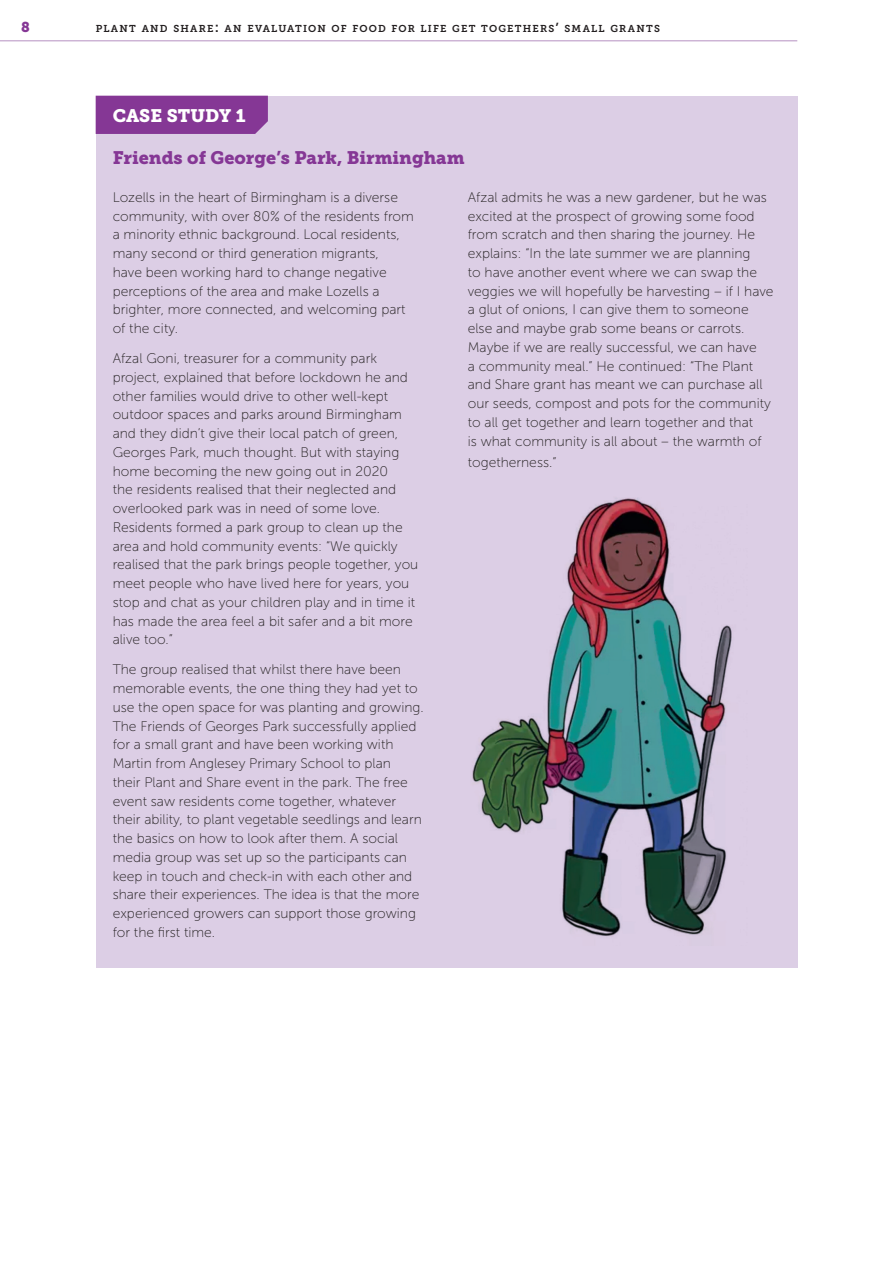
<style>
.page{position:relative;width:893px;height:1263px;background:#fff}
.page>*{position:absolute;margin:0;border:0;box-sizing:border-box;transform-origin:0 0}
.subhead{font:18px "Museo Slab 900";color:#853795}
.table_head{font:18px "Museo Slab 900";color:#fff}
.t1{font:14.25px "Museo Slab 900";color:#853795}
.bullet_point_in_tabl{font:13.8px/18.8px "Museo Sans 100";color:#231f20}
.t2{font:10.05px "Museo Slab 700";letter-spacing:.12em;color:#231f20}
.s1{font-size:14.25px}
</style>
<div class="page">
<hr style="left:0;top:40px;width:797px;height:1px;background:#b690c2">
<div style="left:96px;top:96px;width:701px;height:871px;background:#dccee5"></div>
<div style="left:96px;top:96px;width:172px;height:38px;background:#853795"></div>
<img style="left:472px;top:498px;width:260px;height:439px">
<p class="t1" style="left:21px;top:19px;width:10px">8</p>
<p class="t2" style="left:96px;top:23px;width:566px">PLANT AND SHARE<span class="s1">:</span> AN EVALUATION OF FOOD FOR LIFE GET TOGETHERS<span class="s1">’</span> SMALL GRANTS</p>
<p class="table_head" style="left:113px;top:105px;width:134px">CASE STUDY 1</p>
<p class="subhead" style="left:113px;top:147px;width:353px">Friends of George’s Park, Birmingham</p>
<p class="bullet_point_in_tabl" style="left:113px;top:188px;width:303px">Lozells in the heart of Birmingham is a diverse community, with over 80% of the residents from a minority ethnic background. Local residents, many second or third generation migrants,<br>have been working hard to change negative perceptions of the area and make Lozells a brighter, more connected, and welcoming part of the city.</p>
<p class="bullet_point_in_tabl" style="left:113px;top:349px;width:307px">Afzal Goni, treasurer for a community park project, explained that before lockdown he and other families would drive to other well-kept outdoor spaces and parks around Birmingham and they didn’t give their local patch of green, Georges Park, much thought. But with staying home becoming the new going out in 2020<br>the residents realised that their neglected and overlooked park was in need of some love.<br>Residents formed a park group to clean up the area and hold community events: “We quickly realised that the park brings people together, you meet people who have lived here for years, you stop and chat as your children play and in time it has made the area feel a bit safer and a bit more alive too.”</p>
<p class="bullet_point_in_tabl" style="left:113px;top:660px;width:313px">The group realised that whilst there have been memorable events, the one thing they had yet to use the open space for was planting and growing.<br>The Friends of Georges Park successfully applied for a small grant and have been working with Martin from Anglesey Primary School to plan<br>their Plant and Share event in the park. The free event saw residents come together, whatever their ability, to plant vegetable seedlings and learn the basics on how to look after them. A social media group was set up so the participants can keep in touch and check-in with each other and share their experiences. The idea is that the more experienced growers can support those growing for the first time.</p>
<p class="bullet_point_in_tabl" style="left:468px;top:188px;width:307px">Afzal admits he was a new gardener, but he was excited at the prospect of growing some food from scratch and then sharing the journey. He explains: “In the late summer we are planning<br>to have another event where we can swap the veggies we will hopefully be harvesting – if I have a glut of onions, I can give them to someone else and maybe grab some beans or carrots.<br>Maybe if we are really successful, we can have<br>a community meal.” He continued: “The Plant and Share grant has meant we can purchase all our seeds, compost and pots for the community to all get together and learn together and that<br>is what community is all about – the warmth of</p>
<p class="bullet_point_in_tabl" style="left:468px;top:453px;width:90px">togetherness.”</p>
</div>
